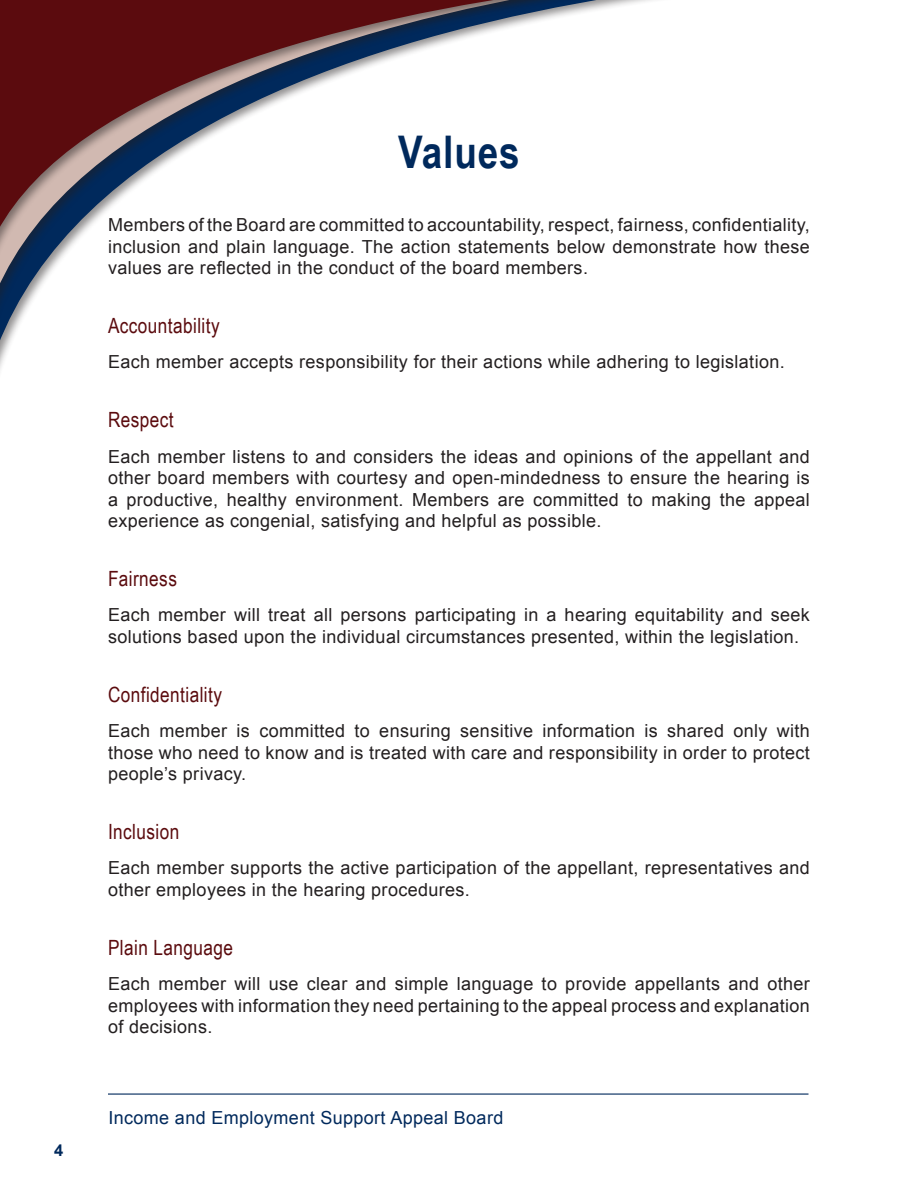
<style>
.page{position:relative;width:918px;height:1188px;background:#fff}
.page>*{position:absolute;margin:0;border:0;box-sizing:border-box;transform-origin:0 0}
.Section{font:700 45px "Arial Narrow";letter-spacing:.02em;color:#00295c}
.Sub_Section_1{font:21px "Arial Narrow";letter-spacing:.02em;color:#5b0b0e}
.t1{font:18px/21.6px "Arial";letter-spacing:.02em;color:#231f20;text-align:justify}
.t2{font:18px "Arial";letter-spacing:.02em;color:#00295c}
.t3{font:700 16.5px "Arial";color:#00295c}
</style>
<div class="page">
<svg style="left:0;top:0;width:652px;height:325px"></svg>
<hr style="left:108px;top:1094px;width:700px;height:1px;background:#00295c">
<p class="t3" style="left:54px;top:1139px;width:11px">4</p>
<p class="Section" style="left:398px;top:118px;width:123px">Values</p>
<p class="t1" style="left:108px;top:214px;width:703px">Members of the Board are committed to accountability, respect, fairness, confidentiality, inclusion and plain language. The action statements below demonstrate how these values are reflected in the conduct of the board members.</p>
<p class="Sub_Section_1" style="left:108px;top:311px;width:113px">Accountability</p>
<p class="t1" style="left:108px;top:352px;width:678px">Each member accepts responsibility for their actions while adhering to legislation.</p>
<p class="Sub_Section_1" style="left:108px;top:405px;width:67px">Respect</p>
<p class="t1" style="left:108px;top:446px;width:703px">Each member listens to and considers the ideas and opinions of the appellant and other board members with courtesy and open-mindedness to ensure the hearing is a productive, healthy environment. Members are committed to making the appeal experience as congenial, satisfying and helpful as possible.</p>
<p class="Sub_Section_1" style="left:108px;top:563px;width:70px">Fairness</p>
<p class="t1" style="left:108px;top:604px;width:703px">Each member will treat all persons participating in a hearing equitability and seek solutions based upon the individual circumstances presented, within the legislation.</p>
<p class="Sub_Section_1" style="left:108px;top:679px;width:116px">Confidentiality</p>
<p class="t1" style="left:108px;top:720px;width:703px">Each member is committed to ensuring sensitive information is shared only with those who need to know and is treated with care and responsibility in order to protect people’s privacy.</p>
<p class="Sub_Section_1" style="left:108px;top:816px;width:73px">Inclusion</p>
<p class="t1" style="left:108px;top:857px;width:703px">Each member supports the active participation of the appellant, representatives and other employees in the hearing procedures.</p>
<p class="Sub_Section_1" style="left:108px;top:932px;width:127px">Plain Language</p>
<p class="t1" style="left:108px;top:973px;width:703px">Each member will use clear and simple language to provide appellants and other employees with information they need pertaining to the appeal process and explanation of decisions.</p>
<p class="t2" style="left:108px;top:1106px;width:396px">Income and Employment Support Appeal Board</p>
</div>
